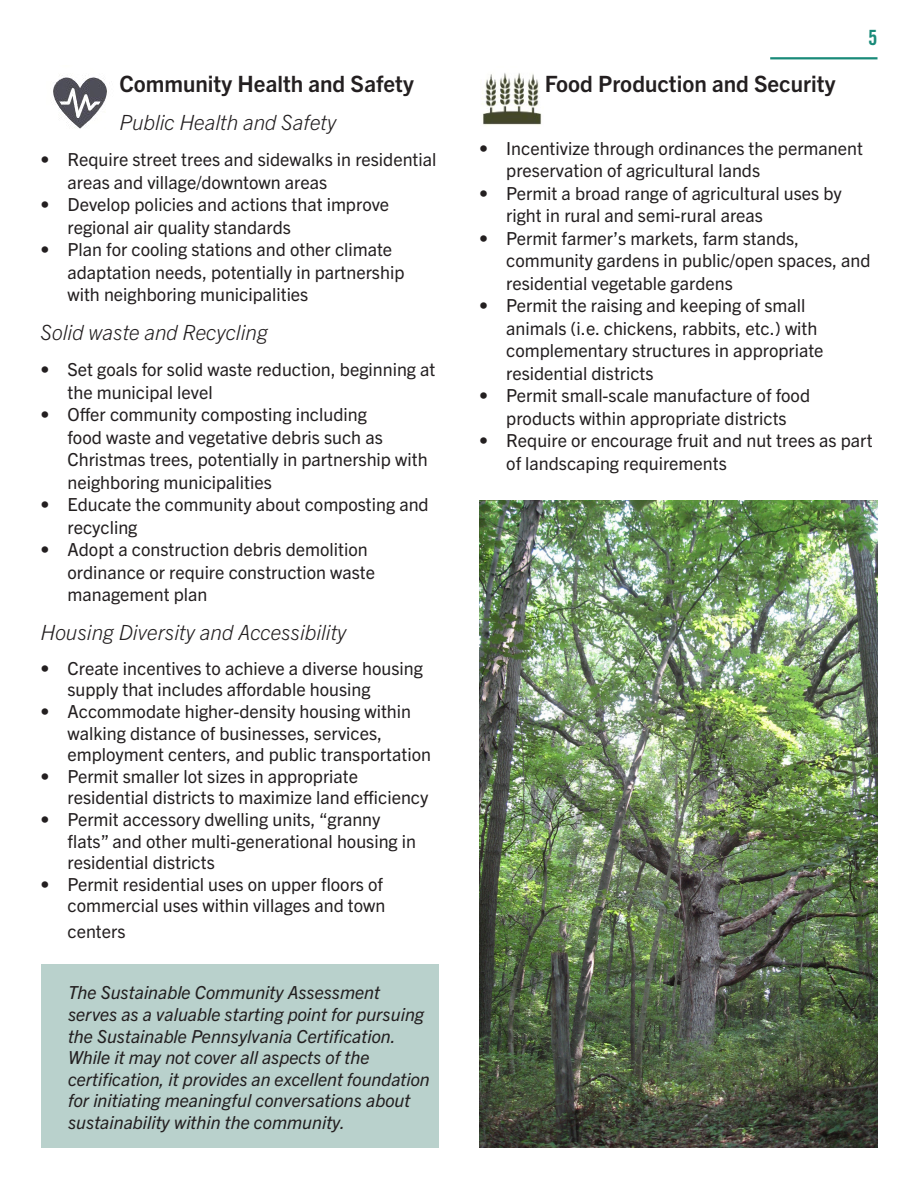
<style>
.page{position:relative;width:918px;height:1188px;background:#fff}
.page>*{position:absolute;margin:0;border:0;box-sizing:border-box;transform-origin:0 0}
.Section_headings{font:700 22.5px "Trade Gothic Next LT Pro";color:#231f20}
.Paragraph_Style_1{font:italic 300 21px "Trade Gothic Next LT Pro";color:#231f20}
.t1{font:21px "Trade Gothic LT Std Bd Cn 20";color:#198a79}
.t2{font:18px/22.5px "Trade Gothic Next LT Pro";color:#231f20}
.t3{font:italic 18px/21.6px "Trade Gothic Next LT Pro";color:#231f20}
</style>
<div class="page">
<img style="left:53px;top:75px;width:54px;height:54px">
<img style="left:482px;top:73px;width:60px;height:52px">
<hr style="left:770px;top:57px;width:107px;height:2px;background:#198a79">
<img style="left:479px;top:500px;width:399px;height:648px">
<div style="left:41px;top:964px;width:397px;height:184px;background:#b9d1cc"></div>
<p class="Section_headings" style="left:119px;top:68px;width:296px">Community Health and Safety</p>
<p class="Paragraph_Style_1" style="left:119px;top:108px;width:219px">Public Health and Safety</p>
<p class="t2" style="left:68px;top:147px;width:370px;text-indent:-27px">• Require street trees and sidewalks in residential areas and village/downtown areas</p>
<p class="t2" style="left:68px;top:192px;width:323px;text-indent:-27px">• Develop policies and actions that improve regional air quality standards</p>
<p class="t2" style="left:68px;top:237px;width:338px;text-indent:-27px">• Plan for cooling stations and other climate adaptation needs, potentially in partnership with neighboring municipalities</p>
<p class="Paragraph_Style_1" style="left:40px;top:318px;width:229px">Solid waste and Recycling</p>
<p class="t2" style="left:68px;top:357px;width:369px;text-indent:-27px">• Set goals for solid waste reduction, beginning at the municipal level</p>
<p class="t2" style="left:68px;top:402px;width:362px;text-indent:-27px">• Offer community composting including<br>food waste and vegetative debris such as Christmas trees, potentially in partnership with neighboring municipalities</p>
<p class="t2" style="left:68px;top:492px;width:363px;text-indent:-27px">• Educate the community about composting and recycling</p>
<p class="t2" style="left:68px;top:537px;width:309px;text-indent:-27px">• Adopt a construction debris demolition ordinance or require construction waste management plan</p>
<p class="Paragraph_Style_1" style="left:40px;top:617px;width:308px">Housing Diversity and Accessibility</p>
<p class="t2" style="left:68px;top:656px;width:357px;line-height:21.6px;text-indent:-27px">• Create incentives to achieve a diverse housing supply that includes affordable housing</p>
<p class="t2" style="left:68px;top:700px;width:365px;line-height:21.6px;text-indent:-27px">• Accommodate higher-density housing within walking distance of businesses, services, employment centers, and public transportation</p>
<p class="t2" style="left:68px;top:764px;width:362px;line-height:21.6px;text-indent:-27px">• Permit smaller lot sizes in appropriate residential districts to maximize land efficiency</p>
<p class="t2" style="left:68px;top:808px;width:350px;line-height:21.6px;text-indent:-27px">• Permit accessory dwelling units, “granny flats” and other multi-generational housing in residential districts</p>
<p class="t2" style="left:40px;top:872px;width:347px;line-height:21.6px;text-align:right">• Permit residential uses on upper floors of commercial uses within villages and town</p>
<p class="t2" style="left:68px;top:919px;width:59px">centers</p>
<p class="t3" style="left:68px;top:981px;width:363px">The Sustainable Community Assessment serves as a valuable starting point for pursuing the Sustainable Pennsylvania Certification.<br>While it may not cover all aspects of the certification, it provides an excellent foundation for initiating meaningful conversations about sustainability within the community.</p>
<p class="Section_headings" style="left:545px;top:68px;width:292px">Food Production and Security</p>
<p class="t1" style="left:868px;top:25px;width:11px">5</p>
<p class="t2" style="left:506px;top:136px;width:358px;text-indent:-27px">• Incentivize through ordinances the permanent preservation of agricultural lands</p>
<p class="t2" style="left:506px;top:181px;width:337px;text-indent:-27px">• Permit a broad range of agricultural uses by right in rural and semi-rural areas</p>
<p class="t2" style="left:506px;top:226px;width:366px;text-indent:-27px">• Permit farmer’s markets, farm stands, community gardens in public/open spaces, and residential vegetable gardens</p>
<p class="t2" style="left:506px;top:293px;width:319px;text-indent:-27px">• Permit the raising and keeping of small animals (i.e. chickens, rabbits, etc.) with complementary structures in appropriate residential districts</p>
<p class="t2" style="left:479px;top:383px;width:332px;text-align:center">• Permit small-scale manufacture of food products within appropriate districts</p>
<p class="t2" style="left:506px;top:428px;width:368px;text-indent:-27px">• Require or encourage fruit and nut trees as part of landscaping requirements</p>
</div>
